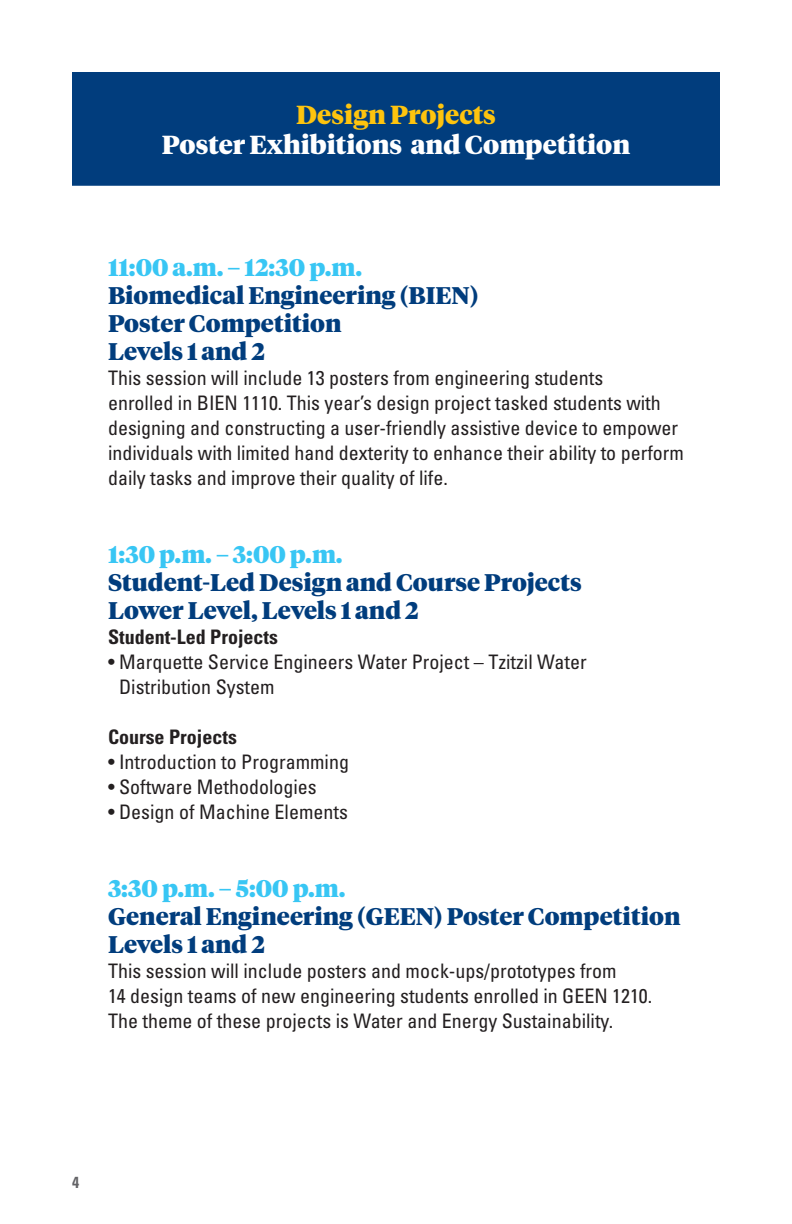
<style>
.page{position:relative;width:792px;height:1224px;background:#fff}
.page>*{position:absolute;margin:0;border:0;box-sizing:border-box;transform-origin:0 0}
.t1{font:900 26px "Tiempos Headline";color:#fff}
.t2{font:900 26px "Tiempos Headline";color:#fec40e}
.t3{font:900 24px/28px "Tiempos Headline";color:#013d7d}
.t4{font:900 24px "Tiempos Headline";color:#38c6f4}
.t5{font:condensed 20px/25px "Univers LT Std";color:#231f20}
.t6{font:700 condensed 20px "Univers LT Std";color:#231f20}
.t7{font:700 condensed 16px "Univers LT Std";color:#636366}
</style>
<div class="page">
<div style="left:72px;top:72px;width:648px;height:114px;background:#013d7d"></div>
<h1 class="t2" style="left:296px;top:97px;width:201px">Design Projects</h1>
<h1 class="t1" style="left:162px;top:127px;width:470px">Poster Exhibitions and Competition</h1>
<p class="t4" style="left:108px;top:250px;width:256px">11:00 a.m. – 12:30 p.m.</p>
<p class="t3" style="left:108px;top:280px;width:372px">Biomedical Engineering (BIEN)<br>Poster Competition<br>Levels 1 and 2</p>
<p class="t5" style="left:108px;top:365px;width:577px">This session will include 13 posters from engineering students<br>enrolled in BIEN 1110. This year’s design project tasked students with designing and constructing a user-friendly assistive device to empower individuals with limited hand dexterity to enhance their ability to perform daily tasks and improve their quality of life.</p>
<p class="t4" style="left:108px;top:537px;width:236px">1:30 p.m. – 3:00 p.m.</p>
<p class="t3" style="left:108px;top:567px;width:475px">Student-Led Design and Course Projects<br>Lower Level, Levels 1 and 2</p>
<p class="t6" style="left:108px;top:624px;width:171px">Student-Led Projects</p>
<p class="t5" style="left:119px;top:649px;width:469px;text-indent:-11px">• Marquette Service Engineers Water Project – Tzitzil Water<br>Distribution System</p>
<p class="t6" style="left:108px;top:724px;width:130px">Course Projects</p>
<p class="t5" style="left:108px;top:749px;width:243px">• Introduction to Programming</p>
<p class="t5" style="left:108px;top:774px;width:210px">• Software Methodologies</p>
<p class="t5" style="left:108px;top:799px;width:241px">• Design of Machine Elements</p>
<p class="t4" style="left:108px;top:871px;width:239px">3:30 p.m. – 5:00 p.m.</p>
<p class="t3" style="left:108px;top:901px;width:574px">General Engineering (GEEN) Poster Competition<br>Levels 1 and 2</p>
<p class="t5" style="left:108px;top:958px;width:546px">This session will include posters and mock-ups/prototypes from<br>14 design teams of new engineering students enrolled in GEEN 1210.<br>The theme of these projects is Water and Energy Sustainability.</p>
<p class="t7" style="left:72px;top:1172px;width:9px">4</p>
</div>
